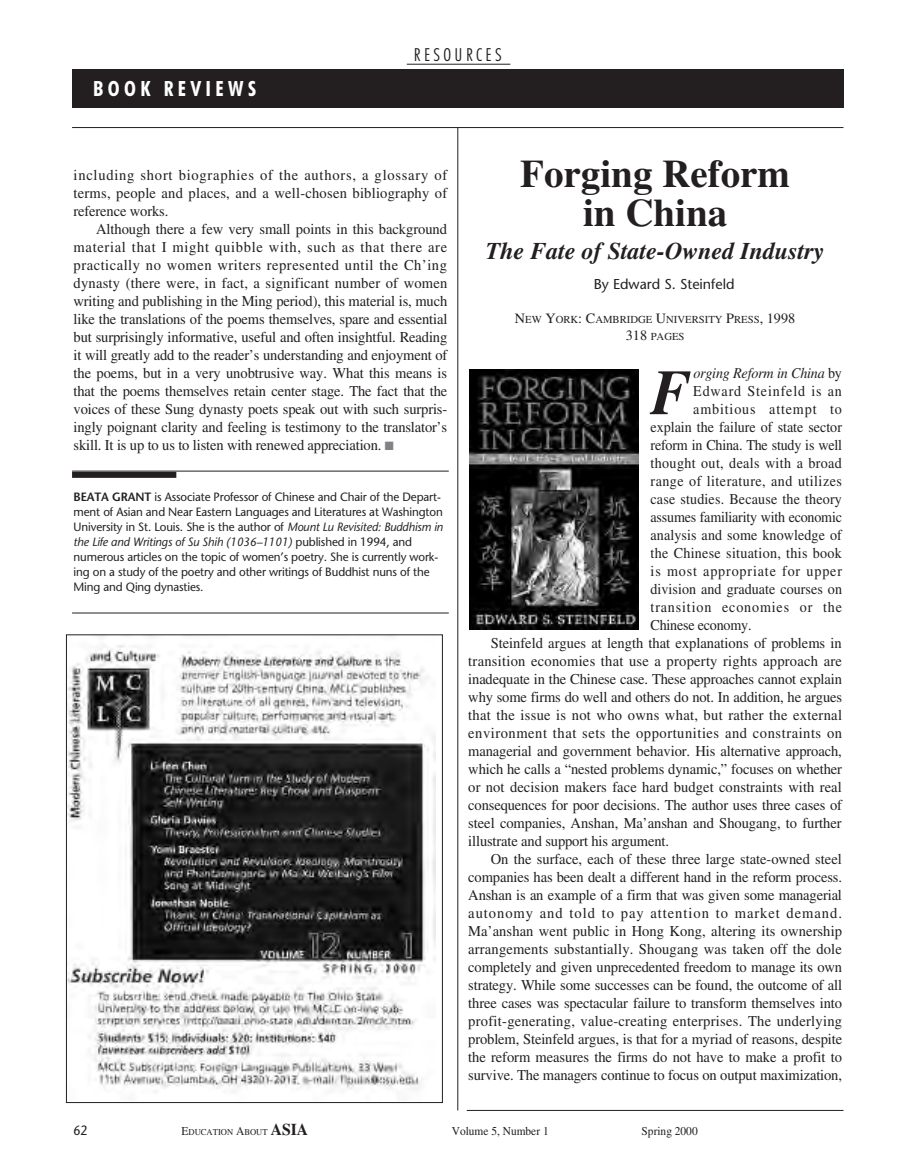
<style>
.page{position:relative;width:905px;height:1175px;background:#fff}
.page>*{position:absolute;margin:0;border:0;box-sizing:border-box;transform-origin:0 0}
.t1{font:italic 700 63.9px "EAA Times";color:#231f20;scale:.95 1}
.t2{font:700 39px/39px "EAA Times";color:#231f20;text-align:center}
.t3{font:italic 700 24px "EAA Times";color:#231f20}
.t4{font:700 condensed 21px "Futura BT";letter-spacing:.21em;color:#fff}
.t5{font:300 condensed 18px "Futura BT";letter-spacing:.185em;color:#231f20}
.t6{font:15px/18px "EAA Times";letter-spacing:-.005em;color:#231f20;text-align:justify}
.t7{font:15px "EAA Times";letter-spacing:-.005em;color:#231f20;scale:.94 1}
.t8{font:15px "EAA Times";letter-spacing:.02em;color:#231f20}
.t9{font:15px "EAA Times";letter-spacing:.06em;color:#231f20;scale:.94 1}
.t10{font:15px "EAA Times";letter-spacing:.015em;color:#231f20}
.t11{font:15px "EAA Times";letter-spacing:.035em;color:#231f20}
.t12{font:15px "EAA Times";letter-spacing:.065em;color:#231f20}
.t13{font:15px "EAA Times";letter-spacing:.03em;color:#231f20;scale:.94 1}
.t14{font:15px "EAA Times";letter-spacing:.02em;color:#231f20;scale:.94 1}
.t15{font:15px "EAA Times";letter-spacing:.025em;color:#231f20;scale:.94 1}
.t16{font:italic 15px "EAA Times";letter-spacing:-.015em;color:#231f20;scale:.94 1}
.t17{font:14.25px "Stone Sans";color:#231f20}
.t18{font:13.5px "Stone Sans";color:#231f20;scale:.9 1}
.t19{font:12px/15px "Stone Sans";letter-spacing:-.01em;color:#231f20}
.t20{font:12px "EAA Times";color:#231f20;scale:.95 1}
.t21{font:10.65px/16.5px "EAA Times";color:#231f20;text-align:center}
.t22{font:9px "EAA Times";color:#231f20;scale:.95 1}
.s1{color:#808285}
.s2{font-weight:600}
.s3{font-style:italic}
.s4{font-size:14.25px}
.s5{font-style:normal}
.s6{font-size:12px}
.s7{font-weight:700;font-size:16.5px}
</style>
<div class="page">
<div style="left:72px;top:69px;width:771px;height:39px;background:#231f20"></div>
<hr style="left:407px;top:64px;width:103px;height:1px;background:#231f20">
<hr style="left:72px;top:127px;width:771px;height:1px;background:#231f20">
<hr style="left:467px;top:1110px;width:376px;height:1px;background:#231f20">
<hr style="left:457px;top:127px;width:1px;height:983px;background:#231f20">
<img style="left:68px;top:636px;width:367px;height:456px">
<img style="left:470px;top:369px;width:168px;height:260px">
<hr style="left:72px;top:471px;width:377px;height:1px;background:#231f20">
<div style="left:72px;top:472px;width:104px;height:6px;background:#231f20"></div>
<hr style="left:72px;top:612px;width:377px;height:1px;background:#231f20">
<h3 class="t4" style="left:93px;top:75px;width:164px">BOOK REVIEWS</h3>
<p class="t5" style="left:414px;top:44px;width:89px">RESOURCES</p>
<p class="t6" style="left:74px;top:166px;width:375px">including short biographies of the authors, a glossary of terms, people and places, and a well-chosen bibliography of reference works.</p>
<p class="t6" style="left:74px;top:220px;width:375px;text-indent:22px">Although there a few very small points in this background material that I might quibble with, such as that there are practically no women writers represented until the Ch’ing dynasty (there were, in fact, a significant number of women writing and publishing in the Ming period), this material is, much like the translations of the poems themselves, spare and essential but surprisingly informative, useful and often insightful. Reading it will greatly add to the reader’s understanding and enjoyment of the poems, but in a very unobtrusive way. What this means is that the poems themselves retain center stage. The fact that the voices of these Sung dynasty poets speak out with such surpris&shy;ingly poignant clarity and feeling is testimony to the translator’s skill. It is up to us to listen with renewed appreciation. <span class="s1">■</span></p>
<p class="t19" style="left:74px;top:489px;width:371px"><span class="s2">BEATA GRANT</span> is Associate Professor of Chinese and Chair of the Depart&shy;ment of Asian and Near Eastern Languages and Literatures at Washington University in St. Louis. She is the author of <span class="s3">Mount Lu Revisited: Buddhism in the Life and Writings of Su Shih (1036–1101)</span> published in 1994, and numerous articles on the topic of women’s poetry. She is currently work&shy;ing on a study of the poetry and other writings of Buddhist nuns of the Ming and Qing dynasties.</p>
<h2 class="t2" style="left:520px;top:153px;width:271px">Forging Reform in China</h2>
<h3 class="t3" style="left:485px;top:237px;width:340px">The Fate of State-Owned Industry</h3>
<p class="t17" style="left:593px;top:275px;width:142px">By Edward S. Steinfeld</p>
<p class="t21" style="left:515px;top:311px;width:282px"><span class="s4">N</span>EW <span class="s4">Y</span>ORK<span class="s4">: C</span>AMBRIDGE <span class="s4">U</span>NIVERSITY <span class="s4">P</span>RESS<span class="s4">, 1998<br>318</span> PAGES</p>
<h1 class="t1" style="left:650px;top:355px;width:44px">F</h1>
<p class="t16" style="left:693px;top:365px;width:160px">orging Reform in China <span class="s5">by</span></p>
<p class="t9" style="left:693px;top:383px;width:160px">Edward Steinfeld is an</p>
<p class="t9" style="left:693px;top:401px;width:160px">ambitious attempt to</p>
<p class="t7" style="left:650px;top:419px;width:205px">explain the failure of state sector</p>
<p class="t7" style="left:650px;top:437px;width:205px">reform in China. The study is well</p>
<p class="t15" style="left:650px;top:455px;width:205px">thought out, deals with a broad</p>
<p class="t13" style="left:650px;top:473px;width:205px">range of literature, and utilizes</p>
<p class="t7" style="left:650px;top:491px;width:205px">case studies. Because the theory</p>
<p class="t7" style="left:650px;top:509px;width:205px">assumes familiarity with economic</p>
<p class="t7" style="left:650px;top:527px;width:205px">analysis and some knowledge of</p>
<p class="t14" style="left:650px;top:545px;width:205px">the Chinese situation, this book</p>
<p class="t9" style="left:650px;top:563px;width:205px">is most appropriate for upper</p>
<p class="t7" style="left:650px;top:581px;width:205px">division and graduate courses on</p>
<p class="t9" style="left:650px;top:599px;width:205px">transition economies or the</p>
<p class="t7" style="left:650px;top:617px;width:109px">Chinese economy.</p>
<p class="t6" style="left:491px;top:634px;width:352px">Steinfeld argues at length that explanations of problems in</p>
<p class="t10" style="left:468px;top:653px;width:375px">transition economies that use a property rights approach are</p>
<p class="t6" style="left:468px;top:670px;width:375px">inadequate in the Chinese case. These approaches cannot explain</p>
<p class="t6" style="left:468px;top:688px;width:375px">why some firms do well and others do not. In addition, he argues</p>
<p class="t8" style="left:468px;top:707px;width:375px">that the issue is not who owns what, but rather the external</p>
<p class="t11" style="left:468px;top:725px;width:375px">environment that sets the opportunities and constraints on</p>
<p class="t6" style="left:468px;top:742px;width:375px">managerial and government behavior. His alternative approach,</p>
<p class="t6" style="left:468px;top:760px;width:375px">which he calls a “nested problems dynamic,” focuses on whether</p>
<p class="t6" style="left:468px;top:778px;width:375px">or not decision makers face hard budget constraints with real</p>
<p class="t6" style="left:468px;top:796px;width:375px">consequences for poor decisions. The author uses three cases of</p>
<p class="t6" style="left:468px;top:814px;width:375px">steel companies, Anshan, Ma’anshan and Shougang, to further</p>
<p class="t6" style="left:468px;top:832px;width:202px">illustrate and support his argument.</p>
<p class="t6" style="left:491px;top:850px;width:352px">On the surface, each of these three large state-owned steel</p>
<p class="t6" style="left:468px;top:868px;width:375px">companies has been dealt a different hand in the reform process.</p>
<p class="t6" style="left:468px;top:886px;width:375px">Anshan is an example of a firm that was given some managerial</p>
<p class="t12" style="left:468px;top:905px;width:375px">autonomy and told to pay attention to market demand.</p>
<p class="t6" style="left:468px;top:922px;width:375px">Ma’anshan went public in Hong Kong, altering its ownership</p>
<p class="t6" style="left:468px;top:940px;width:375px">arrangements substantially. Shougang was taken off the dole</p>
<p class="t6" style="left:468px;top:958px;width:375px">completely and given unprecedented freedom to manage its own</p>
<p class="t6" style="left:468px;top:976px;width:375px">strategy. While some successes can be found, the outcome of all</p>
<p class="t6" style="left:468px;top:994px;width:375px">three cases was spectacular failure to transform themselves into</p>
<p class="t8" style="left:468px;top:1013px;width:375px">profit-generating, value-creating enterprises. The underlying</p>
<p class="t6" style="left:468px;top:1030px;width:375px">problem, Steinfeld argues, is that for a myriad of reasons, despite</p>
<p class="t6" style="left:468px;top:1048px;width:375px">the reform measures the firms do not have to make a profit to</p>
<p class="t6" style="left:468px;top:1066px;width:375px">survive. The managers continue to focus on output maximization,</p>
<p class="t18" style="left:74px;top:1121px;width:17px">62</p>
<p class="t22" style="left:182px;top:1126px;width:135px"><span class="s6">E</span>DUCATION <span class="s6">A</span>BOUT <span class="s7">ASIA</span></p>
<p class="t20" style="left:452px;top:1124px;width:103px">Volume 5, Number 1</p>
<p class="t20" style="left:641px;top:1124px;width:61px">Spring 2000</p>
</div>
